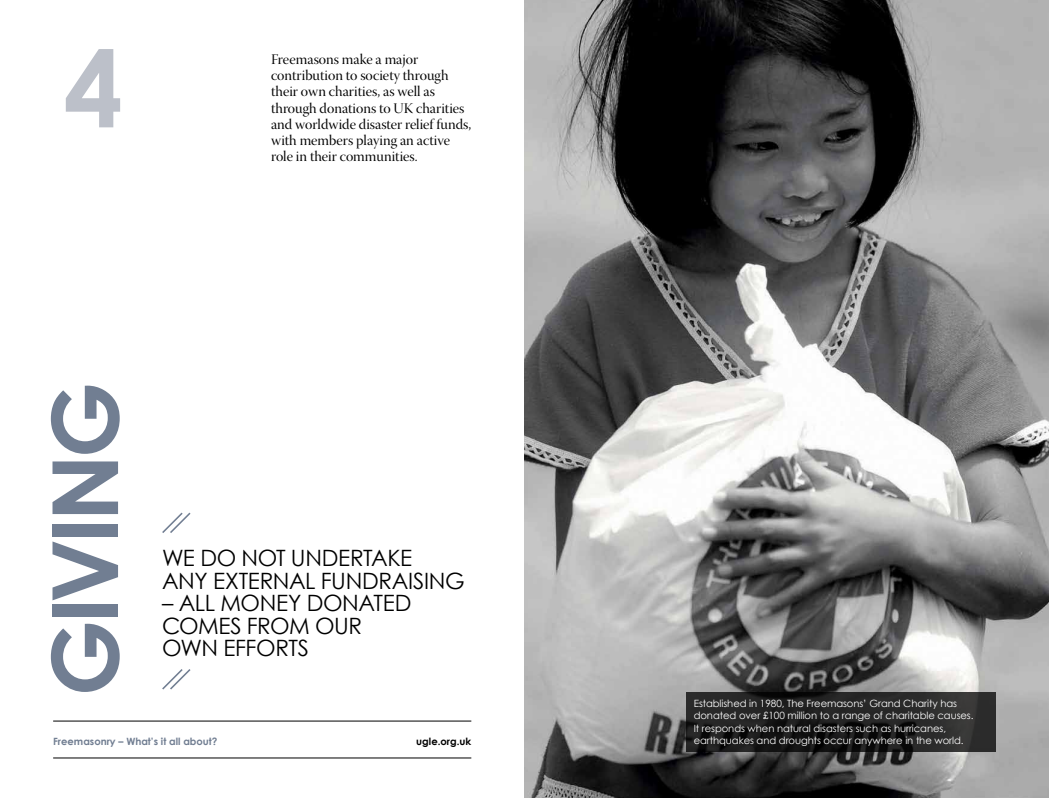
<style>
.page{position:relative;width:1049px;height:798px;background:#fff}
.page>*{position:absolute;margin:0;border:0;box-sizing:border-box;transform-origin:0 0}
.t1{font:700 106.25px "Century Gothic";color:#bcc0c9}
.t2{font:700 91.25px "Century Gothic";color:#717e92}
.t3{font:22.5px/22.5px "Century Gothic";letter-spacing:-.02em;color:#000}
.t4{font:14.62px/16.2px "Warnock Pro Disp";color:#000}
.t5{font:10px/12.5px "Century Gothic";letter-spacing:-.005em;color:#fff}
.t6{font:700 10px "Century Gothic";color:#717e92}
.t7{font:700 10px "Century Gothic";color:#000}
</style>
<div class="page">
<img style="left:524px;top:0;width:525px;height:797px">
<svg style="left:162px;top:512px;width:29px;height:21px"></svg>
<svg style="left:162px;top:669px;width:29px;height:21px"></svg>
<svg style="left:687px;top:692px;width:309px;height:59px;fill:#262626"></svg>
<hr style="left:53px;top:720px;width:418px;height:1px;background:#000">
<hr style="left:53px;top:757px;width:418px;height:1px;background:#000">
<h1 class="t1" style="left:64px;top:22px;width:61px">4</h1>
<h3 class="t4" style="left:271px;top:53px;width:202px">Freemasons make a major contribution to society through their own charities, as well as through donations to UK charities and worldwide disaster relief funds, with members playing an active role in their communities.</h3>
<h2 class="t2" style="left:28px;top:696px;width:316px;rotate:-90deg">giving</h2>
<h3 class="t3" style="left:162px;top:546px;width:304px">WE do not undertake<br>any external fundraising</h3>
<h3 class="t3" style="left:162px;top:591px;width:251px">– all money donated comes from our own efforts</h3>
<p class="t5" style="left:694px;top:696px;width:281px">Established in 1980, The Freemasons’ Grand Charity has donated over £100 million to a range of charitable causes.<br>It responds when natural disasters such as hurricanes,</p>
<p class="t6" style="left:53px;top:734px;width:166px">Freemasonry – What’s it all about?</p>
<p class="t7" style="left:416px;top:734px;width:57px">ugle.org.uk</p>
<p class="t5" style="left:694px;top:734px;width:271px">earthquakes and droughts occur anywhere in the world.</p>
</div>
